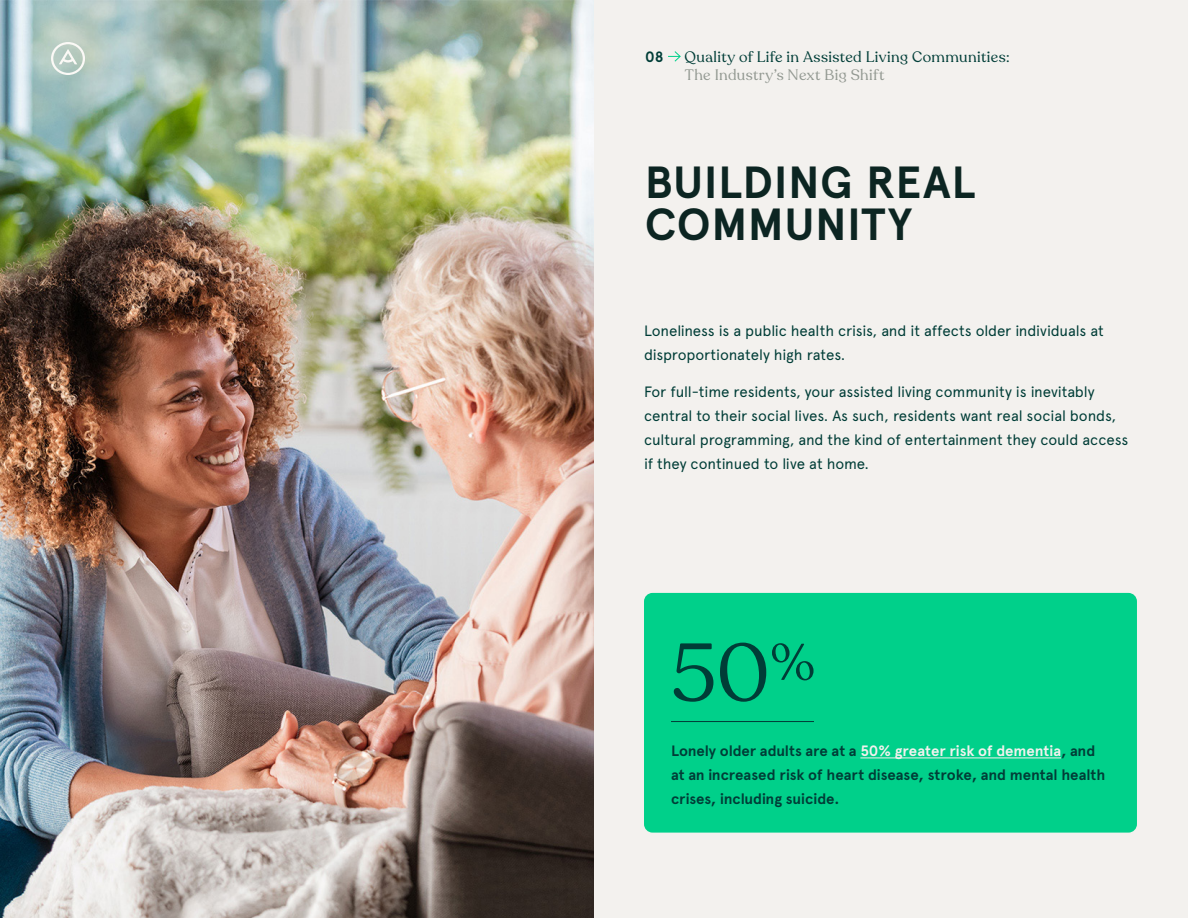
<style>
.page{position:relative;width:1188px;height:918px;background:#f3f1ee}
.page>*{position:absolute;margin:0;border:0;box-sizing:border-box;transform-origin:0 0}
.t1{font:81px "Recoleta";color:#003d37}
.t2{font:700 45px/42px "Apercu Pro";letter-spacing:.01em;color:#0c2522}
.t3{font:15px/24px "Apercu Pro";letter-spacing:-.01em;color:#003d37}
.t4{font:700 15px/24px "Apercu Pro";letter-spacing:-.005em;color:#003d37}
.t5{font:15px "Recoleta";letter-spacing:.025em;color:#003d37}
.t6{font:15px "Recoleta";letter-spacing:.025em;color:#939992}
.s1{color:#f3f1ee}
</style>
<div class="page">
<img style="left:0;top:0;width:594px;height:918px">
<svg style="left:51px;top:42px;width:34px;height:33px"></svg>
<div style="left:644px;top:593px;width:493px;height:240px;background:#00d08a;border-radius:9px"></div>
<hr style="left:671px;top:721px;width:143px;height:1px;background:#003d37">
<hr style="left:860px;top:758px;width:201px;height:1px;background:#f3f1ee">
<svg style="left:668px;top:51px;width:13px;height:11px"></svg>
<p class="t4" style="left:645px;top:44px;width:20px">08</p>
<p class="t5" style="left:685px;top:47px;width:326px">Quality of Life in Assisted Living Communities:</p>
<p class="t6" style="left:685px;top:65px;width:201px">The Industry’s Next Big Shift</p>
<h2 class="t2" style="left:645px;top:160px;width:332px">BUILDING REAL<br>COMMUNITY</h2>
<p class="t3" style="left:644px;top:318px;width:461px">Loneliness is a public health crisis, and it affects older individuals at disproportionately high rates.</p>
<p class="t3" style="left:644px;top:379px;width:486px">For full-time residents, your assisted living community is inevitably central to their social lives. As such, residents want real social bonds, cultural programming, and the kind of entertainment they could access if they continued to live at home.</p>
<h1 class="t1" style="left:671px;top:623px;width:146px">50<sup>%</sup></h1>
<p class="t4" style="left:671px;top:739px;width:436px">Lonely older adults are at a <span class="s1">50% greater risk of dementia</span>, and at an increased risk of heart disease, stroke, and mental health crises, including suicide.</p>
</div>
